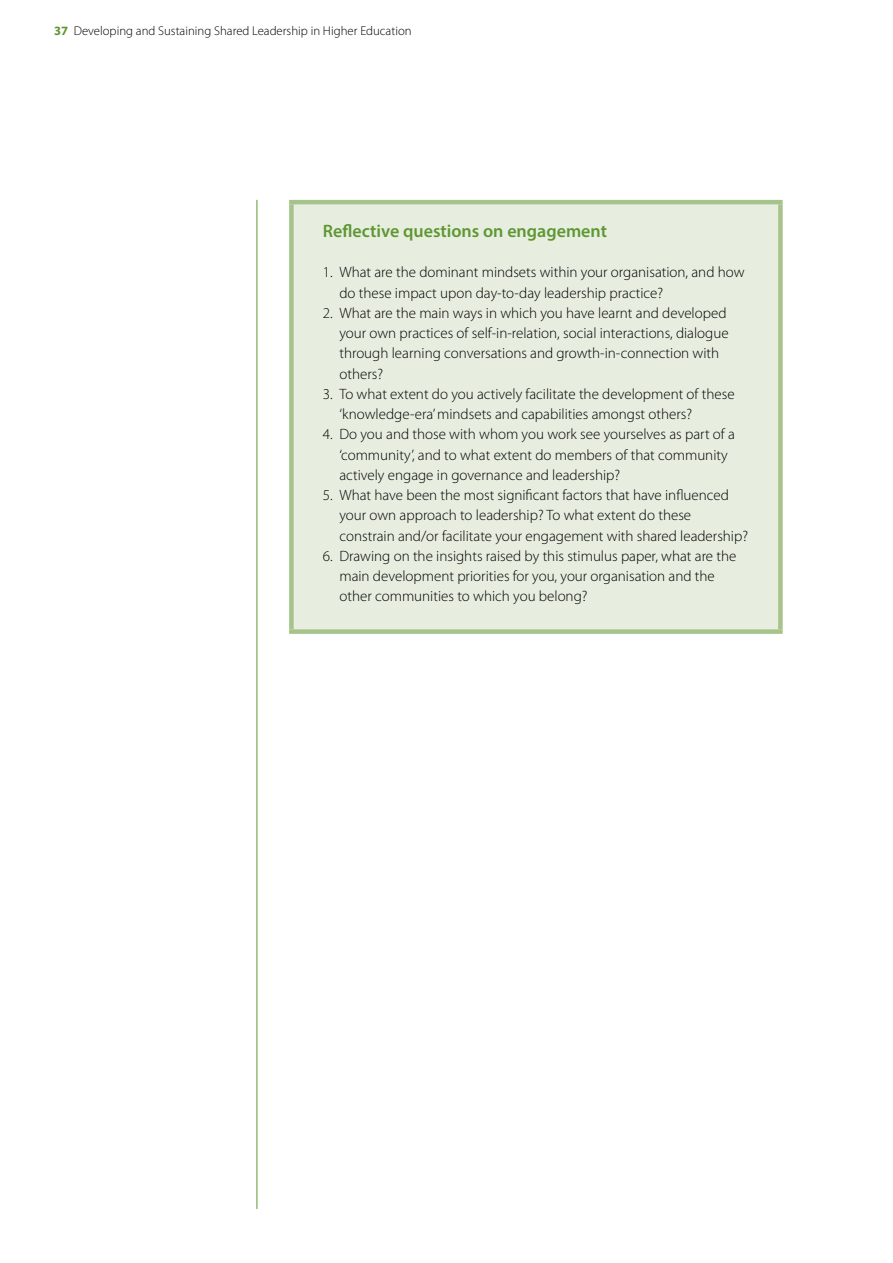
<style>
.page{position:relative;width:893px;height:1263px;background:#fff}
.page>*{position:absolute;margin:0;border:0;box-sizing:border-box;transform-origin:0 0}
.t1{font:600 18px "Myriad Pro";color:#5e9732}
.t2{font:300 15px/20.2px "Myriad Pro";color:#000}
.t3{font:300 12.75px "Myriad Pro";color:#000}
.s1{font-weight:700;color:#5e9732}
</style>
<div class="page">
<div style="left:291px;top:202px;width:489px;height:430px;background:#e7eee0"></div>
<div style="left:289px;top:204px;width:5px;height:425px;background:#a5c38a"></div>
<hr style="left:289px;top:200px;width:494px;height:4px;background:#a5c38a">
<div style="left:778px;top:204px;width:5px;height:425px;background:#a5c38a"></div>
<div style="left:289px;top:629px;width:494px;height:5px;background:#a5c38a"></div>
<hr style="left:257px;top:200px;width:1px;height:1009px;background:#5e9732">
<p class="t3" style="left:54px;top:24px;width:359px"><span class="s1">37</span> Developing and Sustaining Shared Leadership in Higher Education</p>
<p class="t1" style="left:323px;top:219px;width:286px">Reflective questions on engagement</p>
<p class="t2" style="left:339px;top:262px;width:407px;text-indent:-16px">1. What are the dominant mindsets within your organisation, and how do these impact upon day-to-day leadership practice?</p>
<p class="t2" style="left:339px;top:303px;width:391px;text-indent:-16px">2. What are the main ways in which you have learnt and developed your own practices of self-in-relation, social interactions, dialogue through learning conversations and growth-in-connection with others?</p>
<p class="t2" style="left:339px;top:384px;width:397px;text-indent:-16px">3. To what extent do you actively facilitate the development of these ‘knowledge-era’ mindsets and capabilities amongst others?</p>
<p class="t2" style="left:339px;top:424px;width:397px;text-indent:-16px">4. Do you and those with whom you work see yourselves as part of a ‘community’, and to what extent do members of that community actively engage in governance and leadership?</p>
<p class="t2" style="left:339px;top:485px;width:410px;text-indent:-16px">5. What have been the most significant factors that have influenced your own approach to leadership? To what extent do these constrain and/or facilitate your engagement with shared leadership?</p>
<p class="t2" style="left:339px;top:546px;width:399px;text-indent:-16px">6. Drawing on the insights raised by this stimulus paper, what are the main development priorities for you, your organisation and the other communities to which you belong?</p>
</div>
